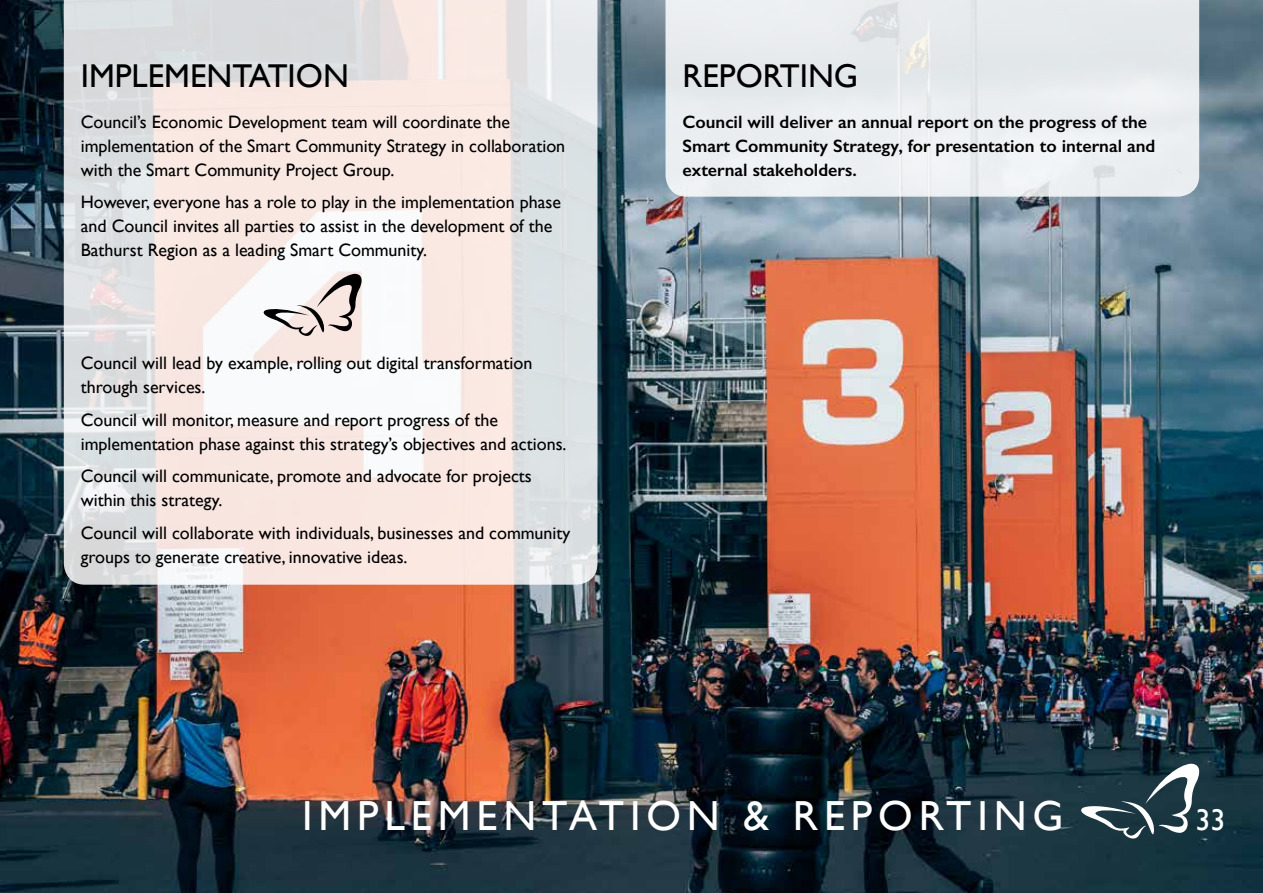
<style>
.page{position:relative;width:1263px;height:893px;background:#fff}
.page>*{position:absolute;margin:0;border:0;box-sizing:border-box;transform-origin:0 0}
.t1{font:42px "Gill Sans";letter-spacing:.14em;color:#fff}
.t2{font:33px "Gill Sans";color:#000}
.t3{font:30px "Gill Sans";color:#fff}
.t4{font:18px/24px "Gill Sans";color:#000}
.t5{font:600 18px/24px "Gill Sans";color:#000}
</style>
<div class="page">
<img style="left:0;top:0;width:1263px;height:893px">
<svg style="left:64px;top:0;width:533px;height:585px;background:#ede6e5"></svg>
<svg style="left:1081px;top:764px;width:118px;height:74px;background:#405760"></svg>
<div style="left:665px;top:0;width:534px;height:197px;background:#eaedf0"></div>
<svg style="left:264px;top:274px;width:98px;height:62px"></svg>
<h2 class="t2" style="left:81px;top:56px;width:269px">IMPLEMENTATION</h2>
<p class="t4" style="left:81px;top:109px;width:486px">Council’s Economic Development team will coordinate the implementation of the Smart Community Strategy in collaboration with the Smart Community Project Group.</p>
<p class="t4" style="left:81px;top:190px;width:482px">However, everyone has a role to play in the implementation phase and Council invites all parties to assist in the development of the<br>Bathurst Region as a leading Smart Community.</p>
<p class="t4" style="left:81px;top:351px;width:453px">Council will lead by example, rolling out digital transformation through services.</p>
<p class="t4" style="left:81px;top:408px;width:487px">Council will monitor, measure and report progress of the implementation phase against this strategy’s objectives and actions.</p>
<p class="t4" style="left:81px;top:464px;width:453px">Council will communicate, promote and advocate for projects within this strategy.</p>
<p class="t4" style="left:81px;top:521px;width:491px">Council will collaborate with individuals, businesses and community groups to generate creative, innovative ideas.</p>
<h2 class="t2" style="left:682px;top:56px;width:177px">REPORTING</h2>
<p class="t5" style="left:682px;top:109px;width:474px">Council will deliver an annual report on the progress of the<br>Smart Community Strategy, for presentation to internal and external stakeholders.</p>
<h1 class="t1" style="left:302px;top:791px;width:763px">IMPLEMENTATI ON &amp; REPORTING</h1>
<h3 class="t3" style="left:1195px;top:803px;width:31px">33</h3>
</div>
